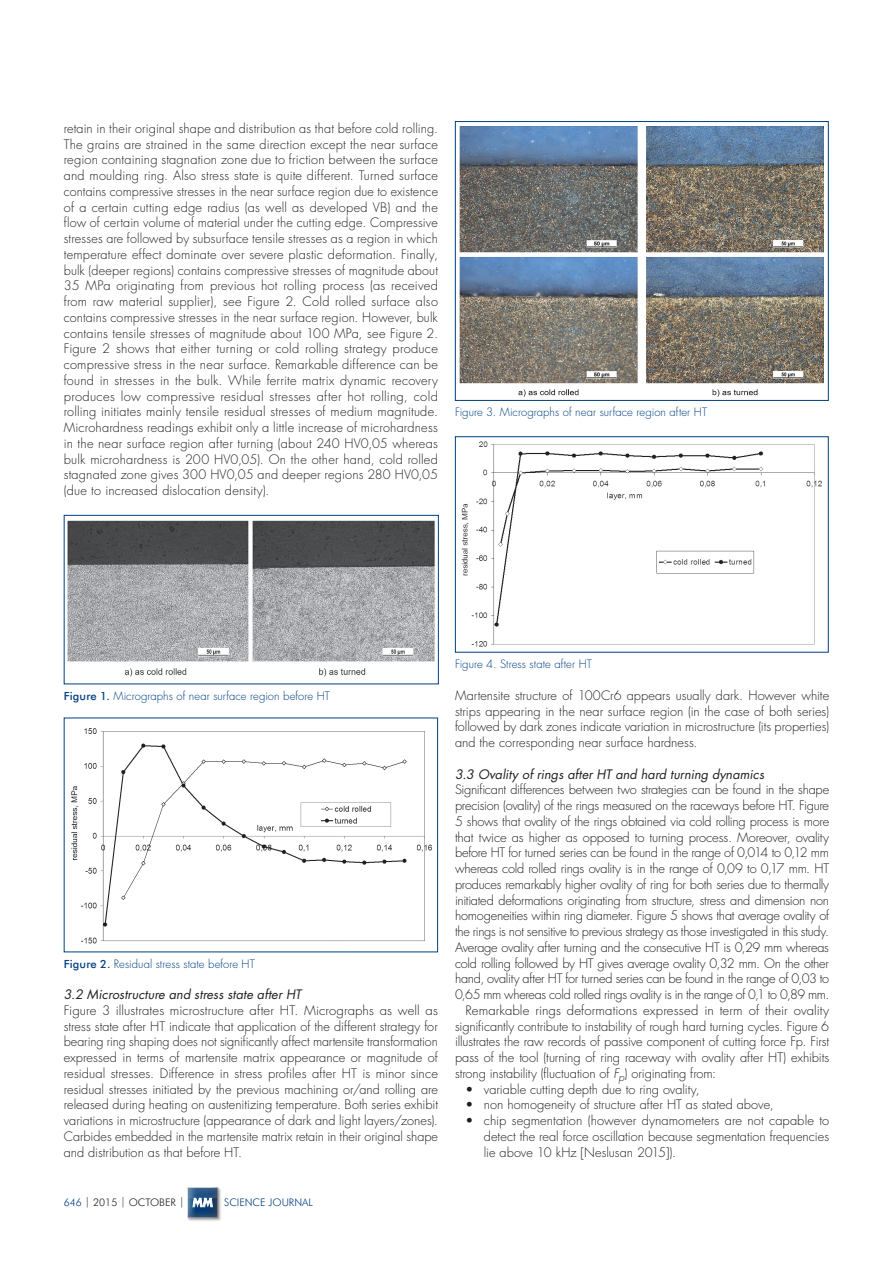
<style>
.page{position:relative;width:893px;height:1263px;background:#fff}
.page>*{position:absolute;margin:0;border:0;box-sizing:border-box;transform-origin:0 0}
.MM_vydani_zakladni_p{font:12.75px/15.8px "Futura CE Light";color:#231f20;text-align:justify}
.MM_vydani_zakladni{font:12.75px/15.8px "Futura CE Light";color:#231f20;text-align:justify}
.MM_vydani_podtitul_č{font:italic 12.75px "Futura CE Book";letter-spacing:.005em;color:#231f20}
.MM_vydani_pod_obraze{font:11.25px "Futura CE Light";letter-spacing:.005em;color:#014081}
.t1{font:300 10.5px "Futura BTCE";color:#231f20}
.t2{font:300 10.5px "Futura BTCE";color:#014081}
.s1{font-family:"Futura BTCE";font-weight:500}
.s2{color:#014081}
.s3{font-style:italic}
</style>
<div class="page">
<div style="left:187px;top:1187px;width:34px;height:34px;background:#231f20;opacity:.35"></div>
<div style="left:185px;top:1186px;width:34px;height:34px;background:#231f20;opacity:.75"></div>
<div style="left:191px;top:1196px;width:30px;height:19px;background:#231f20;opacity:.15"></div>
<svg style="left:188px;top:1188px;width:30px;height:30px"></svg>
<img style="left:67px;top:520px;width:368px;height:157px">
<div style="left:64px;top:515px;width:375px;height:169px;border:1px solid #014081"></div>
<img style="left:71px;top:728px;width:362px;height:216px">
<img style="left:459px;top:126px;width:365px;height:271px">
<div style="left:455px;top:121px;width:374px;height:280px;border:1px solid #014081"></div>
<img style="left:461px;top:441px;width:361px;height:206px">
<div style="left:455px;top:436px;width:374px;height:217px;border:1px solid #014081"></div>
<p class="MM_vydani_zakladni_p" style="left:64px;top:121px;width:376px">retain in their original shape and distribution as that before cold rolling.<br>The grains are strained in the same direction except the near surface region containing stagnation zone due to friction between the surface and moulding ring. Also stress state is quite different. Turned surface contains compressive stresses in the near surface region due to existence of a certain cutting edge radius (as well as developed VB) and the flow of certain volume of material under the cutting edge. Compressive stresses are followed by subsurface tensile stresses as a region in which temperature effect dominate over severe plastic deformation. Finally, bulk (deeper regions) contains compressive stresses of magnitude about 35 MPa originating from previous hot rolling process (as received from raw material supplier), see Figure 2. Cold rolled surface also contains compressive stresses in the near surface region. However, bulk contains tensile stresses of magnitude about 100 MPa, see Figure 2.<br>Figure 2 shows that either turning or cold rolling strategy produce compressive stress in the near surface. Remarkable difference can be found in stresses in the bulk. While ferrite matrix dynamic recovery produces low compressive residual stresses after hot rolling, cold rolling initiates mainly tensile residual stresses of medium magnitude.<br>Microhardness readings exhibit only a little increase of microhardness in the near surface region after turning (about 240 HV0,05 whereas bulk microhardness is 200 HV0,05). On the other hand, cold rolled stagnated zone gives 300 HV0,05 and deeper regions 280 HV0,05 (due to increased dislocation density).</p>
<p class="MM_vydani_pod_obraze" style="left:455px;top:406px;width:254px">Figure 3. Micrographs of near surface region after HT</p>
<p class="MM_vydani_pod_obraze" style="left:64px;top:689px;width:268px"><span class="s1">Figure 1.</span> Micrographs of near surface region before HT</p>
<p class="MM_vydani_pod_obraze" style="left:64px;top:957px;width:193px"><span class="s1">Figure 2.</span> Residual stress state before HT</p>
<p class="MM_vydani_podtitul_č" style="left:64px;top:987px;width:239px">3.2 Microstructure and stress state after HT</p>
<p class="MM_vydani_zakladni_p" style="left:64px;top:1003px;width:376px">Figure 3 illustrates microstructure after HT. Micrographs as well as stress state after HT indicate that application of the different strategy for bearing ring shaping does not significantly affect martensite transformation expressed in terms of martensite matrix appearance or magnitude of residual stresses. Difference in stress profiles after HT is minor since residual stresses initiated by the previous machining or/and rolling are released during heating on austenitizing temperature. Both series exhibit variations in microstructure (appearance of dark and light layers/zones).<br>Carbides embedded in the martensite matrix retain in their original shape and distribution as that before HT.</p>
<p class="t1" style="left:64px;top:1196px;width:122px"><span class="s2">646</span> | 2015 | OCTOBER |</p>
<p class="t2" style="left:224px;top:1196px;width:90px">SCIENCE JOURNAL</p>
<p class="MM_vydani_pod_obraze" style="left:455px;top:658px;width:138px">Figure 4. Stress state after HT</p>
<p class="MM_vydani_zakladni_p" style="left:455px;top:688px;width:376px">Martensite structure of 100Cr6 appears usually dark. However white strips appearing in the near surface region (in the case of both series) followed by dark zones indicate variation in microstructure (its properties) and the corresponding near surface hardness.</p>
<p class="MM_vydani_podtitul_č" style="left:455px;top:766px;width:311px">3.3 Ovality of rings after HT and hard turning dynamics</p>
<p class="MM_vydani_zakladni_p" style="left:455px;top:782px;width:376px">Significant differences between two strategies can be found in the shape precision (ovality) of the rings measured on the raceways before HT. Figure 5 shows that ovality of the rings obtained via cold rolling process is more that twice as higher as opposed to turning process. Moreover, ovality before HT for turned series can be found in the range of 0,014 to 0,12 mm whereas cold rolled rings ovality is in the range of 0,09 to 0,17 mm. HT produces remarkably higher ovality of ring for both series due to thermally initiated deformations originating from structure, stress and dimension non homogeneities within ring diameter. Figure 5 shows that average ovality of the rings is not sensitive to previous strategy as those investigated in this study.<br>Average ovality after turning and the consecutive HT is 0,29 mm whereas cold rolling followed by HT gives average ovality 0,32 mm. On the other hand, ovality after HT for turned series can be found in the range of 0,03 to 0,65 mm whereas cold rolled rings ovality is in the range of 0,1 to 0,89 mm.</p>
<p class="MM_vydani_zakladni" style="left:455px;top:1003px;width:376px;text-indent:11px">Remarkable rings deformations expressed in term of their ovality significantly contribute to instability of rough hard turning cycles. Figure 6 illustrates the raw records of passive component of cutting force Fp. First pass of the tool (turning of ring raceway with ovality after HT) exhibits strong instability (fluctuation of <span class="s3">F</span><sub>p</sub>) originating from:</p>
<p class="MM_vydani_zakladni" style="left:466px;top:1082px;width:236px">• variable cutting depth due to ring ovality,</p>
<p class="MM_vydani_zakladni" style="left:466px;top:1097px;width:309px">• non homogeneity of structure after HT as stated above,</p>
<p class="MM_vydani_zakladni" style="left:484px;top:1113px;width:347px;text-indent:-18px">• chip segmentation (however dynamometers are not capable to detect the real force oscillation because segmentation frequencies lie above 10 kHz [Neslusan 2015]).</p>
</div>
